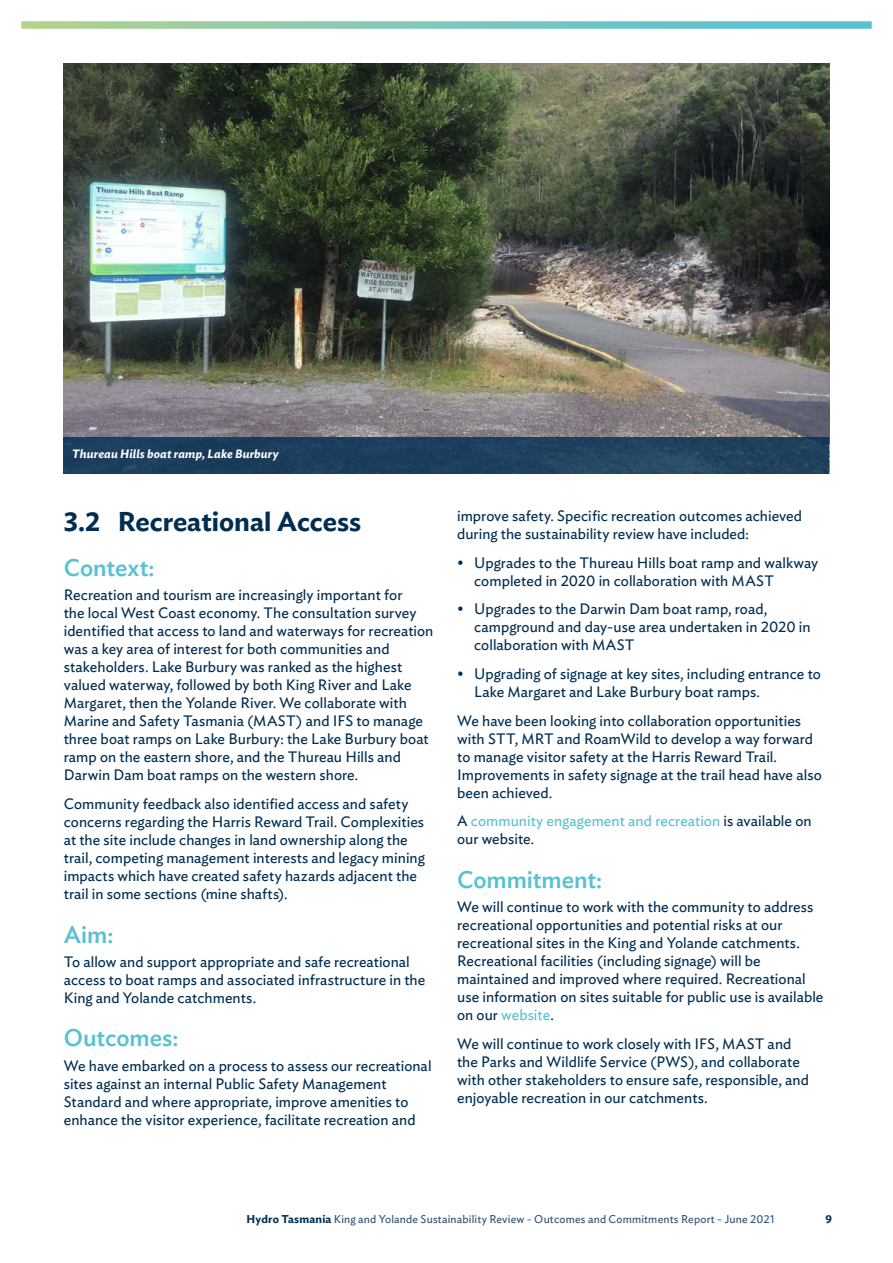
<style>
.page{position:relative;width:893px;height:1263px;background:#fff}
.page>*{position:absolute;margin:0;border:0;box-sizing:border-box;transform-origin:0 0}
.B_HEADER{font:600 27px "Ideal Sans";color:#002d51}
.C_HEADER{font:500 24px "Ideal Sans";letter-spacing:-.005em;color:#5ac1d0}
.BODY_COPY{font:15px/18px "Ideal Sans";letter-spacing:.005em;color:#002d51}
.BODY_COPY-2{font:15px/18px "Ideal Sans";letter-spacing:.005em;color:#5ac1d0}
.LABLE_B{font:italic 600 12px "Ideal Sans";letter-spacing:.015em;color:#fff}
.t1{font:11.25px "Ideal Sans";letter-spacing:.015em;color:#315075}
.t2{font:600 11.25px "Ideal Sans";color:#002d51}
.s1{color:#002d51}
.s2{color:#5ac1d0}
.s3{font-weight:600;color:#002d51}
</style>
<div class="page">
<svg style="left:21px;top:21px;width:851px;height:8px;background:#88cbba"></svg>
<img style="left:64px;top:64px;width:765px;height:373px">
<div style="left:64px;top:437px;width:765px;height:37px;background:#1d3f5d"></div>
<p class="LABLE_B" style="left:72px;top:444px;width:208px">Thureau Hills boat ramp, Lake Burbury</p>
<p class="B_HEADER" style="left:64px;top:500px;width:299px">3.2 Recreational Access</p>
<p class="C_HEADER" style="left:64px;top:549px;width:92px">Context:</p>
<p class="BODY_COPY" style="left:64px;top:585px;width:371px">Recreation and tourism are increasingly important for<br>the local West Coast economy. The consultation survey identified that access to land and waterways for recreation was a key area of interest for both communities and stakeholders. Lake Burbury was ranked as the highest valued waterway, followed by both King River and Lake Margaret, then the Yolande River. We collaborate with Marine and Safety Tasmania (MAST) and IFS to manage three boat ramps on Lake Burbury: the Lake Burbury boat ramp on the eastern shore, and the Thureau Hills and Darwin Dam boat ramps on the western shore.</p>
<p class="BODY_COPY" style="left:64px;top:794px;width:363px">Community feedback also identified access and safety concerns regarding the Harris Reward Trail. Complexities at the site include changes in land ownership along the trail, competing management interests and legacy mining impacts which have created safety hazards adjacent the trail in some sections (mine shafts).</p>
<p class="C_HEADER" style="left:64px;top:916px;width:51px">Aim:</p>
<p class="BODY_COPY" style="left:64px;top:951px;width:363px">To allow and support appropriate and safe recreational access to boat ramps and associated infrastructure in the<br>King and Yolande catchments.</p>
<p class="C_HEADER" style="left:64px;top:1019px;width:116px">Outcomes:</p>
<p class="BODY_COPY" style="left:64px;top:1055px;width:369px">We have embarked on a process to assess our recreational sites against an internal Public Safety Management Standard and where appropriate, improve amenities to enhance the visitor experience, facilitate recreation and</p>
<p class="BODY_COPY" style="left:457px;top:506px;width:346px">improve safety. Specific recreation outcomes achieved during the sustainability review have included:</p>
<p class="BODY_COPY" style="left:474px;top:552px;width:346px;text-indent:-17px">• Upgrades to the Thureau Hills boat ramp and walkway completed in 2020 in collaboration with MAST</p>
<p class="BODY_COPY" style="left:474px;top:599px;width:338px;text-indent:-17px">• Upgrades to the Darwin Dam boat ramp, road, campground and day-use area undertaken in 2020 in collaboration with MAST</p>
<p class="BODY_COPY" style="left:474px;top:663px;width:348px;text-indent:-17px">• Upgrading of signage at key sites, including entrance to<br>Lake Margaret and Lake Burbury boat ramps.</p>
<p class="BODY_COPY" style="left:457px;top:710px;width:366px">We have been looking into collaboration opportunities with STT, MRT and RoamWild to develop a way forward to manage visitor safety at the Harris Reward Trail.<br>Improvements in safety signage at the trail head have also been achieved.</p>
<p class="BODY_COPY-2" style="left:457px;top:811px;width:356px"><span class="s1">A</span> community engagement and recreation <span class="s1">is available on our website.</span></p>
<p class="C_HEADER" style="left:457px;top:861px;width:147px">Commitment:</p>
<p class="BODY_COPY" style="left:457px;top:896px;width:368px">We will continue to work with the community to address recreational opportunities and potential risks at our recreational sites in the King and Yolande catchments.<br>Recreational facilities (including signage) will be maintained and improved where required. Recreational use information on sites suitable for public use is available on our <span class="s2">website</span>.</p>
<p class="BODY_COPY" style="left:457px;top:1033px;width:353px">We will continue to work closely with IFS, MAST and the Parks and Wildlife Service (PWS), and collaborate with other stakeholders to ensure safe, responsible, and enjoyable recreation in our catchments.</p>
<p class="t1" style="left:247px;top:1210px;width:529px"><span class="s3">Hydro Tasmania</span> King and Yolande Sustainability Review - Outcomes and Commitments Report - June 2021</p>
<p class="t2" style="left:825px;top:1210px;width:8px">9</p>
</div>
